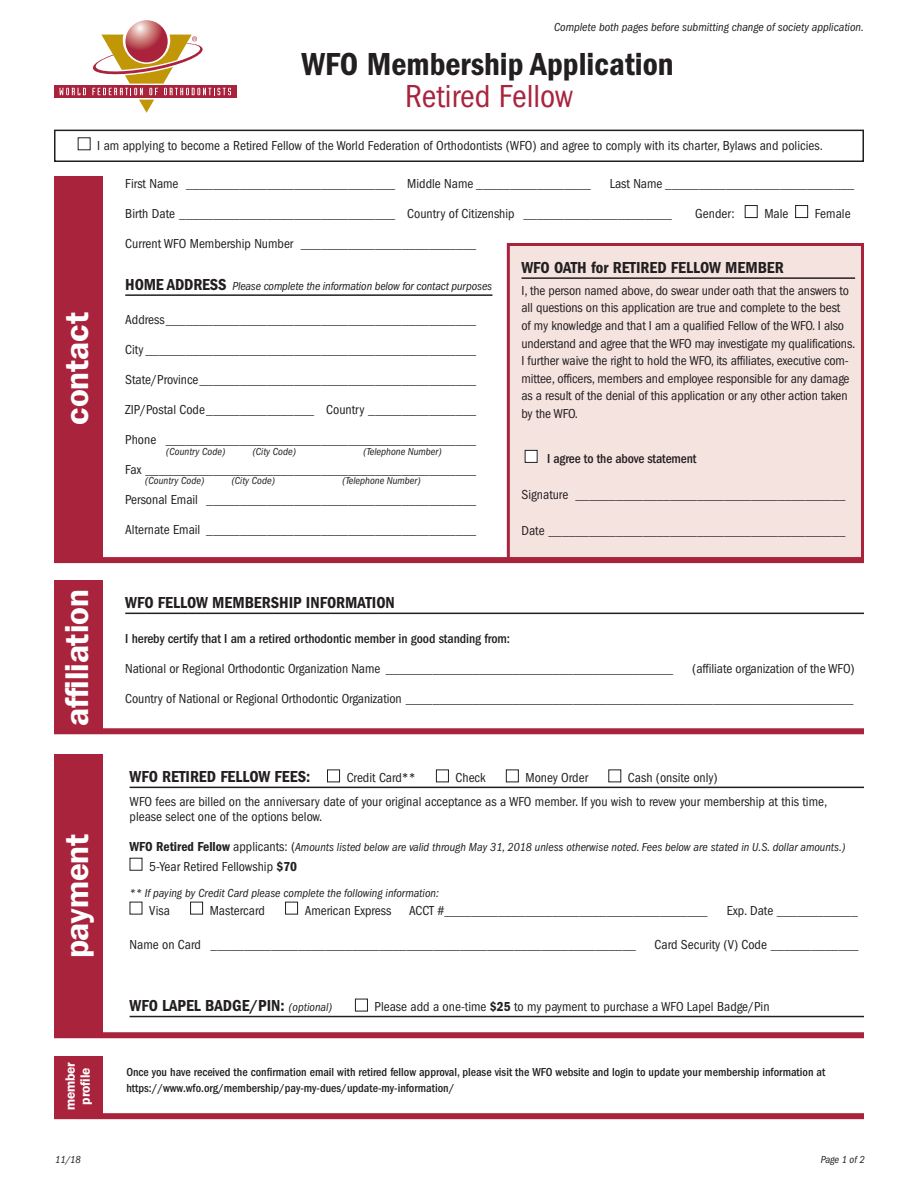
<style>
.page{position:relative;width:918px;height:1188px;background:#fff}
.page>*{position:absolute;margin:0;border:0;box-sizing:border-box;transform-origin:0 0}
.t1{font:600 33px "ITC Franklin Gothic Std";letter-spacing:-.005em;color:#fff}
.t2{font:33px "ITC Franklin Gothic Std Dm Cd";color:#231f20}
.t3{font:condensed 33px "ITC Franklin Gothic Std";color:#a9233d}
.t4{font:16.5px "ITC Franklin Gothic Std Dm Cd";color:#231f20}
.t5{font:condensed 13.5px/17.5px "ITC Franklin Gothic Std";color:#231f20}
.t6{font:500 condensed 13.5px "ITC Franklin Gothic Std";letter-spacing:-.005em;color:#231f20}
.t7{font:600 13.5px/15px "ITC Franklin Gothic Std";letter-spacing:-.005em;color:#fff;text-align:center}
.t8{font:italic condensed 12px "ITC Franklin Gothic Std";color:#231f20}
.t9{font:500 condensed 12px/16.5px "ITC Franklin Gothic Std";color:#231f20}
.t10{font:italic condensed 10.5px "ITC Franklin Gothic Std";color:#231f20}
.s1{font-family:"ITC Franklin Gothic Std Dm Cd";font-style:normal;font-stretch:normal;font-size:16.5px}
.s2{font-family:"ITC Franklin Gothic Std Dm Cd";font-style:normal;font-stretch:normal;font-size:13.5px}
.s3{font-style:normal;font-size:13.5px}
.s4{font-family:"ITC Franklin Gothic Std Dm Cd";font-stretch:normal}
.s5{font-family:"ITC Franklin Gothic Std";font-style:italic;font-stretch:condensed;font-size:12px}
</style>
<div class="page">
<div style="left:54px;top:85px;width:183px;height:13px;background:#a9233d"></div>
<svg style="left:59px;top:88px;width:27px;height:7px"></svg>
<svg style="left:125px;top:20px;width:43px;height:42px"></svg>
<svg style="left:92px;top:35px;width:139px;height:78px"></svg>
<div style="left:745px;top:205px;width:13px;height:13px;border:1px solid #231f20"></div>
<div style="left:795px;top:205px;width:13px;height:13px;border:1px solid #231f20"></div>
<div style="left:54px;top:176px;width:49px;height:386px;background:#a9233d"></div>
<div style="left:54px;top:754px;width:49px;height:282px;background:#a9233d"></div>
<div style="left:54px;top:1056px;width:49px;height:62px;background:#a9233d"></div>
<div style="left:54px;top:580px;width:49px;height:153px;background:#a9233d"></div>
<hr style="left:130px;top:787px;width:734px;height:1px;background:#231f20">
<hr style="left:130px;top:1016px;width:734px;height:1px;background:#231f20">
<div style="left:327px;top:770px;width:13px;height:12px;border:1px solid #231f20"></div>
<div style="left:436px;top:770px;width:13px;height:12px;border:1px solid #231f20"></div>
<div style="left:506px;top:770px;width:13px;height:12px;border:1px solid #231f20"></div>
<div style="left:130px;top:858px;width:12px;height:13px;border:1px solid #231f20"></div>
<div style="left:190px;top:902px;width:13px;height:13px;border:1px solid #231f20"></div>
<div style="left:285px;top:902px;width:13px;height:13px;border:1px solid #231f20"></div>
<div style="left:355px;top:999px;width:13px;height:12px;border:1px solid #231f20"></div>
<hr style="left:125px;top:613px;width:739px;height:1px;background:#231f20">
<div style="left:54px;top:130px;width:810px;height:32px;border:2px solid #231f20"></div>
<hr style="left:125px;top:294px;width:367px;height:2px;background:#231f20">
<div style="left:54px;top:1032px;width:810px;height:6px;background:#a9233d"></div>
<div style="left:54px;top:1113px;width:810px;height:6px;background:#a9233d"></div>
<div style="left:54px;top:728px;width:810px;height:6px;background:#a9233d"></div>
<div style="left:507px;top:243px;width:357px;height:318px;background:#f5e3e0;border:3px solid #a9233d"></div>
<hr style="left:522px;top:277px;width:333px;height:2px;background:#231f20">
<div style="left:525px;top:450px;width:12px;height:12px;background:#fff"></div>
<div style="left:525px;top:450px;width:13px;height:13px;border:1px solid #231f20"></div>
<div style="left:54px;top:557px;width:810px;height:6px;background:#a9233d"></div>
<p class="t8" style="left:554px;top:21px;width:311px">Complete both pages before submitting change of society application.</p>
<h1 class="t2" style="left:302px;top:46px;width:374px">WFO Membership Application</h1>
<h1 class="t3" style="left:405px;top:77px;width:170px">Retired Fellow</h1>
<p class="t5" style="left:97px;top:137px;width:727px">I am applying to become a Retired Fellow of the World Federation of Orthodontists (WFO) and agree to comply with its charter, Bylaws and policies.</p>
<h1 class="t1" style="left:57px;top:425px;width:115px;rotate:-90deg">contact</h1>
<h1 class="t1" style="left:57px;top:726px;width:138px;rotate:-90deg">affiliation</h1>
<h1 class="t1" style="left:57px;top:958px;width:126px;rotate:-90deg">payment</h1>
<p class="t7" style="left:63px;top:1110px;width:50px;rotate:-90deg">member profile</p>
<p class="t5" style="left:125px;top:175px;width:467px">First Name _______________________________ Middle Name _________________</p>
<p class="t5" style="left:610px;top:175px;width:246px">Last Name ____________________________</p>
<p class="t5" style="left:125px;top:205px;width:548px">Birth Date ________________________________ Country of Citizenship ______________________</p>
<p class="t5" style="left:695px;top:205px;width:41px">Gender:</p>
<p class="t5" style="left:764px;top:205px;width:26px">Male</p>
<p class="t5" style="left:815px;top:205px;width:37px">Female</p>
<p class="t5" style="left:125px;top:235px;width:352px">Current WFO Membership Number __________________________</p>
<p class="t8" style="left:125px;top:279px;width:368px"><span class="s1">HOME ADDRESS</span> Please complete the information below for contact purposes</p>
<p class="t5" style="left:125px;top:311px;width:352px">Address______________________________________________</p>
<p class="t5" style="left:125px;top:341px;width:352px">City _________________________________________________</p>
<p class="t5" style="left:125px;top:371px;width:352px">State/Province_________________________________________</p>
<p class="t5" style="left:125px;top:401px;width:352px">ZIP/Postal Code________________ Country ________________</p>
<p class="t5" style="left:125px;top:431px;width:352px">Phone ______________________________________________</p>
<p class="t5" style="left:125px;top:461px;width:352px">Fax _________________________________________________</p>
<p class="t5" style="left:125px;top:491px;width:352px">Personal Email ________________________________________</p>
<p class="t5" style="left:125px;top:521px;width:352px">Alternate Email ________________________________________</p>
<p class="t10" style="left:166px;top:445px;width:60px">(Country Code)</p>
<p class="t10" style="left:253px;top:445px;width:45px">(City Code)</p>
<p class="t10" style="left:363px;top:445px;width:80px">(Telephone Number)</p>
<p class="t10" style="left:145px;top:475px;width:60px">(Country Code)</p>
<p class="t10" style="left:232px;top:475px;width:45px">(City Code)</p>
<p class="t10" style="left:342px;top:475px;width:80px">(Telephone Number)</p>
<p class="t4" style="left:522px;top:258px;width:264px">WFO OATH for RETIRED FELLOW MEMBER</p>
<p class="t5" style="left:522px;top:282px;width:335px">I, the person named above, do swear under oath that the answers to all questions on this application are true and complete to the best<br>of my knowledge and that I am a qualified Fellow of the WFO. I also understand and agree that the WFO may investigate my qualifications.<br>I further waive the right to hold the WFO, its affiliates, executive com&shy;mittee, officers, members and employee responsible for any damage as a result of the denial of this application or any other action taken by the WFO.</p>
<p class="t6" style="left:547px;top:451px;width:151px">I agree to the above statement</p>
<p class="t5" style="left:522px;top:486px;width:325px">Signature ________________________________________</p>
<p class="t5" style="left:522px;top:522px;width:325px">Date ____________________________________________</p>
<p class="t4" style="left:125px;top:593px;width:271px">WFO FELLOW MEMBERSHIP INFORMATION</p>
<p class="t6" style="left:125px;top:630px;width:386px">I hereby certify that I am a retired orthodontic member in good standing from:</p>
<p class="t5" style="left:125px;top:659px;width:550px">National or Regional Orthodontic Organization Name ___________________________________________</p>
<p class="t5" style="left:692px;top:659px;width:164px">(affiliate organization of the WFO)</p>
<p class="t5" style="left:125px;top:689px;width:730px">Country of National or Regional Orthodontic Organization ___________________________________________________________________</p>
<p class="t4" style="left:130px;top:767px;width:182px">WFO RETIRED FELLOW FEES:</p>
<p class="t5" style="left:347px;top:769px;width:71px">Credit Card**</p>
<p class="t5" style="left:456px;top:769px;width:32px">Check</p>
<p class="t5" style="left:525px;top:769px;width:64px">Money Order</p>
<p class="t5" style="left:130px;top:766px;width:699px;line-height:23.7px;text-indent:498px">Cash (onsite only)<br>WFO fees are billed on the anniversary date of your original acceptance as a WFO member. If you wish to revew your membership at this time,</p>
<p class="t5" style="left:130px;top:808px;width:194px">please select one of the options below.</p>
<p class="t8" style="left:130px;top:840px;width:718px"><span class="s2">WFO Retired Fellow</span> <span class="s3">applicants: (</span>Amounts listed below are valid through May 31, 2018 unless otherwise noted. Fees below are stated in U.S. dollar amounts.)</p>
<p class="t5" style="left:149px;top:858px;width:150px">5-Year Retired Fellowship <span class="s4">$70</span></p>
<p class="t8" style="left:130px;top:887px;width:311px">** If paying by Credit Card please complete the following information:</p>
<p class="t5" style="left:149px;top:901px;width:22px">Visa</p>
<p class="t5" style="left:210px;top:901px;width:57px">Mastercard</p>
<p class="t5" style="left:305px;top:901px;width:88px">American Express</p>
<p class="t5" style="left:409px;top:901px;width:300px">ACCT #_______________________________________</p>
<p class="t5" style="left:727px;top:901px;width:132px">Exp. Date ____________</p>
<p class="t5" style="left:130px;top:936px;width:508px">Name on Card _______________________________________________________________</p>
<p class="t5" style="left:655px;top:936px;width:205px">Card Security (V) Code _____________</p>
<p class="t4" style="left:130px;top:997px;width:204px">WFO LAPEL BADGE/PIN: <span class="s5">(optional)</span></p>
<p class="t5" style="left:375px;top:998px;width:397px">Please add a one-time <span class="s4">$25</span> to my payment to purchase a WFO Lapel Badge/Pin</p>
<p class="t9" style="left:126px;top:1064px;width:701px">Once you have received the confirmation email with retired fellow approval, please visit the WFO website and login to update your membership information at https://www.wfo.org/membership/pay-my-dues/update-my-information/</p>
<p class="t10" style="left:55px;top:1153px;width:27px">11/18</p>
<p class="t10" style="left:821px;top:1153px;width:45px">Page 1 of 2</p>
</div>
